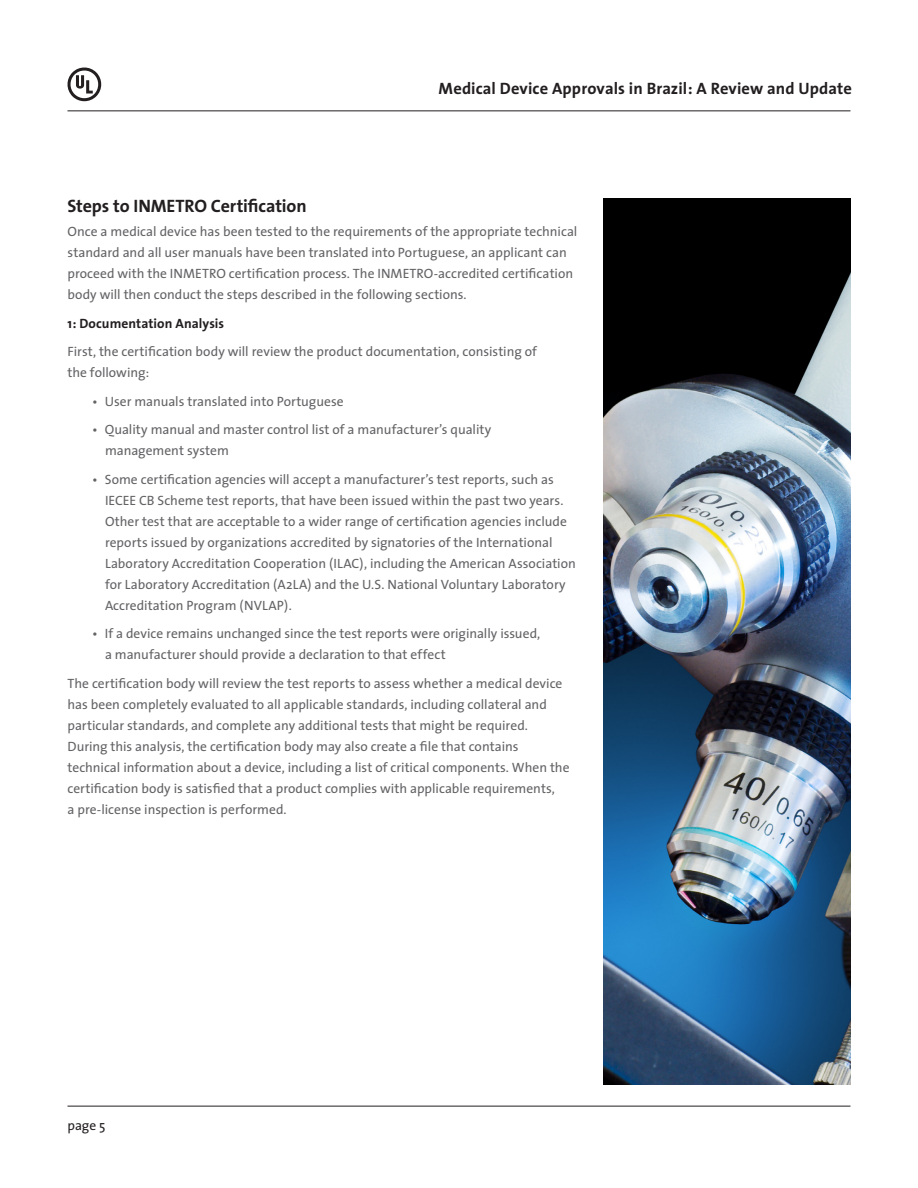
<style>
.page{position:relative;width:918px;height:1188px;background:#fff}
.page>*{position:absolute;margin:0;border:0;box-sizing:border-box;transform-origin:0 0}
.Body_Copy{font:700 18px "The Sans";letter-spacing:-.005em;color:#231f20}
.t1{font:700 16.5px "The Sans";letter-spacing:.005em;color:#231f20}
.Body_Copy-2{font:13.5px/21px "The Sans";color:#636366}
.Body_Copy-3{font:700 13.5px "The Sans";letter-spacing:.005em;color:#231f20}
.t2{font:13.5px "The Sans";color:#231f20}
</style>
<div class="page">
<hr style="left:68px;top:111px;width:782px;height:1px;background:#231f20">
<hr style="left:68px;top:1106px;width:782px;height:1px;background:#231f20">
<svg style="left:67px;top:67px;width:35px;height:35px"></svg>
<img style="left:604px;top:199px;width:246px;height:886px">
<p class="t1" style="left:439px;top:74px;width:415px">Medical Device Approvals in Brazil: A Review and Update</p>
<p class="Body_Copy" style="left:68px;top:191px;width:241px">Steps to INMETRO Certification</p>
<p class="Body_Copy-2" style="left:68px;top:221px;width:511px">Once a medical device has been tested to the requirements of the appropriate technical standard and all user manuals have been translated into Portuguese, an applicant can proceed with the INMETRO certification process. The INMETRO-accredited certification body will then conduct the steps described in the following sections.</p>
<p class="Body_Copy-3" style="left:68px;top:312px;width:158px">1: Documentation Analysis</p>
<p class="Body_Copy-2" style="left:68px;top:341px;width:471px">First, the certification body will review the product documentation, consisting of the following:</p>
<p class="Body_Copy-2" style="left:92px;top:391px;width:253px">• User manuals translated into Portuguese</p>
<p class="Body_Copy-2" style="left:105px;top:419px;width:388px;text-indent:-13px">• Quality manual and master control list of a manufacturer’s quality management system</p>
<p class="Body_Copy-2" style="left:105px;top:469px;width:472px;text-indent:-13px">• Some certification agencies will accept a manufacturer’s test reports, such as IECEE CB Scheme test reports, that have been issued within the past two years.<br>Other test that are acceptable to a wider range of certification agencies include reports issued by organizations accredited by signatories of the International Laboratory Accreditation Cooperation (ILAC), including the American Association for Laboratory Accreditation (A2LA) and the U.S. National Voluntary Laboratory Accreditation Program (NVLAP).</p>
<p class="Body_Copy-2" style="left:105px;top:623px;width:437px;text-indent:-13px">• If a device remains unchanged since the test reports were originally issued, a manufacturer should provide a declaration to that effect</p>
<p class="Body_Copy-2" style="left:68px;top:673px;width:504px">The certification body will review the test reports to assess whether a medical device has been completely evaluated to all applicable standards, including collateral and particular standards, and complete any additional tests that might be required.<br>During this analysis, the certification body may also create a file that contains technical information about a device, including a list of critical components. When the certification body is satisfied that a product complies with applicable requirements,<br>a pre-license inspection is performed.</p>
<p class="t2" style="left:68px;top:1115px;width:39px">page 5</p>
</div>
